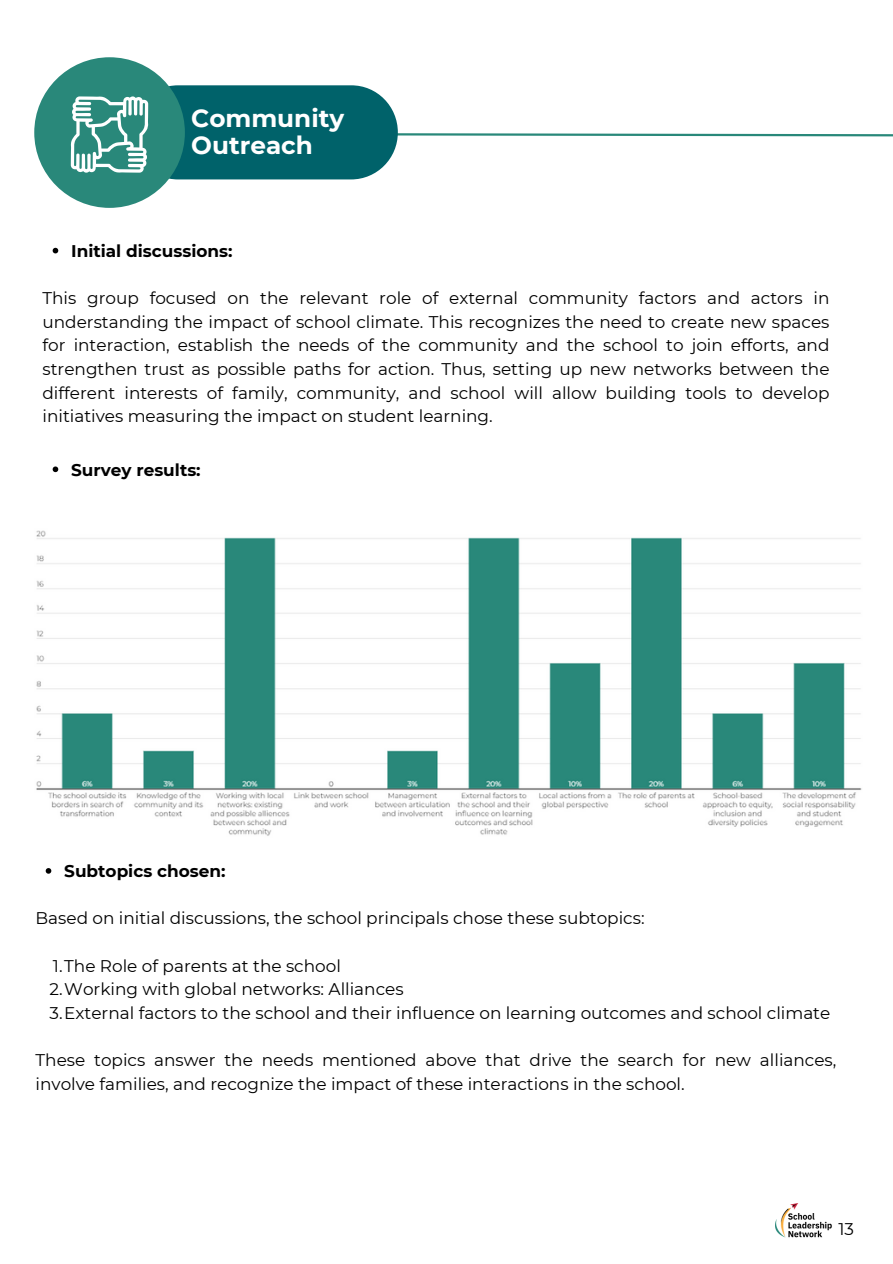
<style>
.page{position:relative;width:893px;height:1264px;background:#fff}
.page>*{position:absolute;margin:0;border:0;box-sizing:border-box;transform-origin:0 0}
.t1{font:700 24.75px/27px "Montserrat";color:#fff}
.t2{font:16.8px/23.5px "Montserrat";color:#000;text-align:justify}
.t3{font:700 16.8px "Montserrat";color:#000}
</style>
<div class="page">
<svg style="left:398px;top:133px;width:494px;height:4px"></svg>
<div style="left:131px;top:85px;width:267px;height:94px;background:#00626a;border-radius:47px"></div>
<div style="left:34px;top:57px;width:151px;height:151px;background:#29887a;border-radius:50%"></div>
<svg style="left:71px;top:96px;width:77px;height:77px"></svg>
<img style="left:36px;top:530px;width:826px;height:306px">
<svg style="left:53px;top:248px;width:5px;height:5px"></svg>
<svg style="left:53px;top:466px;width:5px;height:6px"></svg>
<svg style="left:46px;top:868px;width:5px;height:5px"></svg>
<img style="left:775px;top:1203px;width:57px;height:35px">
<p class="t1" style="left:191px;top:105px;width:154px">Community<br>Outreach</p>
<p class="t3" style="left:71px;top:240px;width:163px">Initial discussions:</p>
<p class="t2" style="left:43px;top:286px;width:788px">This group focused on the relevant role of external community factors and actors in understanding the impact of school climate. This recognizes the need to create new spaces for interaction, establish the needs of the community and the school to join efforts, and strengthen trust as possible paths for action. Thus, setting up new networks between the different interests of family, community, and school will allow building tools to develop initiatives measuring the impact on student learning.</p>
<p class="t3" style="left:71px;top:459px;width:131px">Survey results:</p>
<p class="t3" style="left:64px;top:860px;width:163px">Subtopics chosen:</p>
<p class="t2" style="left:36px;top:906px;width:610px">Based on initial discussions, the school principals chose these subtopics:</p>
<p class="t2" style="left:53px;top:953px;width:289px">1.The Role of parents at the school</p>
<p class="t2" style="left:49px;top:977px;width:355px">2.Working with global networks: Alliances</p>
<p class="t2" style="left:49px;top:1000px;width:782px">3.External factors to the school and their influence on learning outcomes and school climate</p>
<p class="t2" style="left:36px;top:1048px;width:802px">These topics answer the needs mentioned above that drive the search for new alliances, involve families, and recognize the impact of these interactions in the school.</p>
<p class="t2" style="left:838px;top:1217px;width:17px">13</p>
</div>
